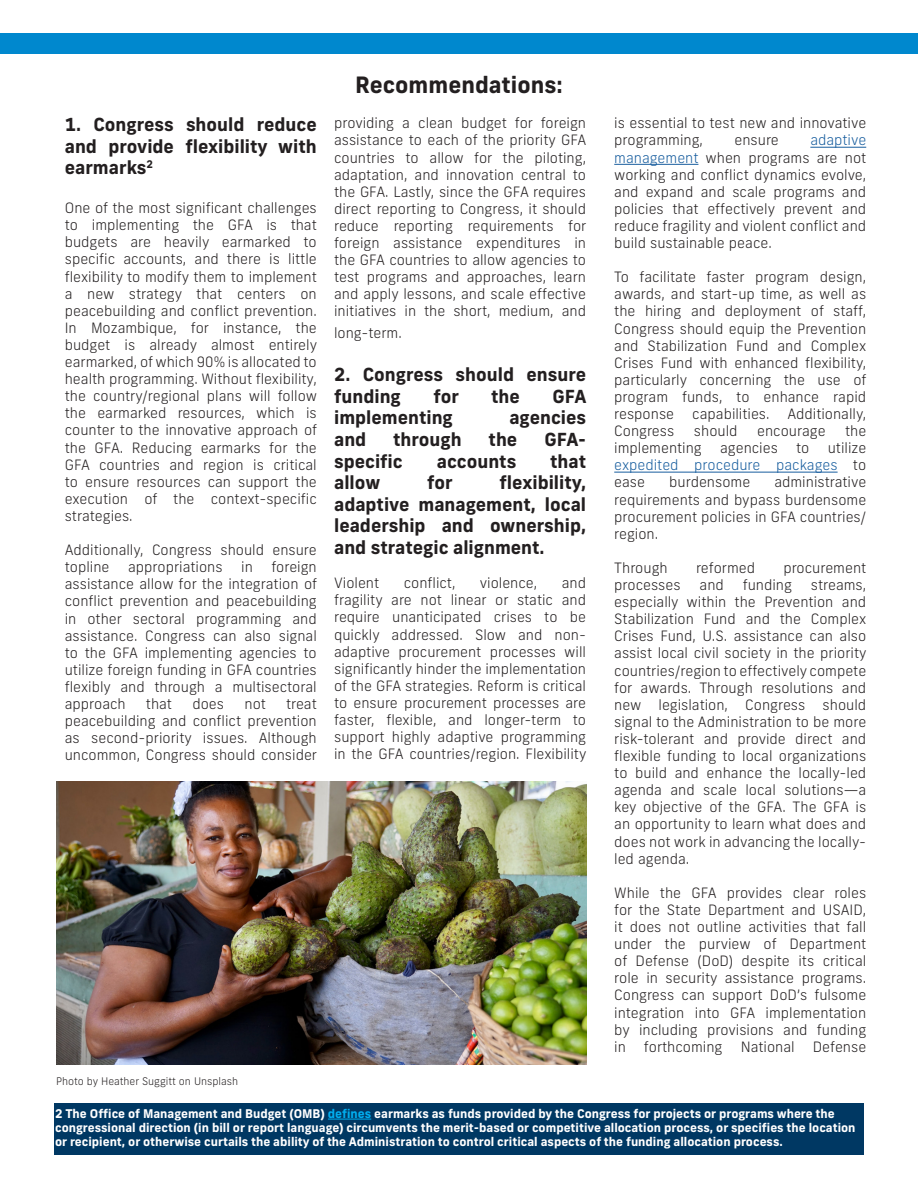
<style>
.page{position:relative;width:918px;height:1188px;background:#fff}
.page>*{position:absolute;margin:0;border:0;box-sizing:border-box;transform-origin:0 0}
.t1{font:700 22.5px "New Frank";color:#231f20}
.t2{font:700 18px/21.6px "New Frank";color:#231f20;text-align:justify}
.t3{font:300 14.25px/17.1px "New Frank";color:#231f20;text-align:justify}
.t4{font:300 14.25px/17.1px "New Frank";color:#175d9e;text-align:justify}
.t5{font:700 12px/14.4px "New Frank";color:#fff}
.t6{font:300 10.5px "New Frank";color:#231f20}
.s1{color:#175d9e}
.s2{color:#231f20}
.s3{color:#00aeef}
</style>
<div class="page">
<hr style="left:810px;top:147px;width:56px;height:1px;background:#175d9e">
<hr style="left:614px;top:164px;width:84px;height:1px;background:#175d9e">
<hr style="left:614px;top:472px;width:224px;height:1px;background:#175d9e">
<div style="left:54px;top:1104px;width:810px;height:51px;background:#003863"></div>
<hr style="left:328px;top:1119px;width:43px;height:1px;background:#00aeef">
<img style="left:56px;top:782px;width:530px;height:283px">
<div style="left:0;top:34px;width:918px;height:20px;background:#0088ce"></div>
<p class="t2" style="left:65px;top:114px;width:254px">1. Congress should reduce and provide flexibility with earmarks<sup>2</sup></p>
<p class="t3" style="left:65px;top:200px;width:254px">One of the most significant challenges to implementing the GFA is that budgets are heavily earmarked to specific accounts, and there is little flexibility to modify them to implement a new strategy that centers on peacebuilding and conflict prevention.<br>In Mozambique, for instance, the budget is already almost entirely earmarked, of which 90% is allocated to health programming. Without flexibility, the country/regional plans will follow the earmarked resources, which is counter to the innovative approach of the GFA. Reducing earmarks for the GFA countries and region is critical to ensure resources can support the execution of the context-specific strategies.</p>
<p class="t3" style="left:65px;top:542px;width:254px">Additionally, Congress should ensure topline</p>
<p class="t3" style="left:65px;top:559px;width:254px;text-indent:207px">foreign assistance allow for the integration of conflict prevention and peacebuilding in other sectoral programming and assistance. Congress can also signal to the GFA implementing agencies to utilize foreign funding in GFA countries flexibly and through a multisectoral approach</p>
<p class="t3" style="left:128px;top:559px;width:96px">appropriations</p>
<p class="t3" style="left:241px;top:559px;width:13px">in</p>
<p class="t3" style="left:146px;top:695px;width:28px">that</p>
<p class="t3" style="left:192px;top:695px;width:33px">does</p>
<p class="t3" style="left:245px;top:695px;width:23px">not</p>
<p class="t3" style="left:65px;top:695px;width:254px;text-indent:221px">treat peacebuilding and conflict prevention as second-priority issues. Although uncommon, Congress should consider</p>
<p class="t1" style="left:355px;top:70px;width:209px">Recommendations:</p>
<p class="t3" style="left:334px;top:115px;width:254px">providing a clean budget for foreign assistance to each of the priority GFA countries to allow for the piloting, adaptation, and innovation central to the GFA. Lastly, since the GFA requires direct reporting to Congress, it should reduce reporting requirements for foreign assistance expenditures in the GFA countries to allow agencies to test programs and approaches, learn and apply lessons, and scale effective initiatives in the short, medium, and</p>
<p class="t3" style="left:334px;top:324px;width:69px">long-term.</p>
<p class="t2" style="left:334px;top:364px;width:254px">2. Congress should ensure funding</p>
<p class="t2" style="left:434px;top:385px;width:27px">for</p>
<p class="t2" style="left:491px;top:385px;width:30px">the</p>
<p class="t2" style="left:553px;top:385px;width:36px">GFA</p>
<p class="t2" style="left:334px;top:407px;width:120px">implementing</p>
<p class="t2" style="left:509px;top:407px;width:78px">agencies</p>
<p class="t2" style="left:334px;top:429px;width:34px">and</p>
<p class="t2" style="left:393px;top:429px;width:70px">through</p>
<p class="t2" style="left:489px;top:429px;width:30px">the</p>
<p class="t2" style="left:544px;top:429px;width:43px">GFA-</p>
<p class="t2" style="left:334px;top:450px;width:70px">specific</p>
<p class="t2" style="left:437px;top:450px;width:81px">accounts</p>
<p class="t2" style="left:550px;top:450px;width:37px">that</p>
<p class="t2" style="left:334px;top:472px;width:48px">allow</p>
<p class="t2" style="left:427px;top:472px;width:27px">for</p>
<p class="t2" style="left:334px;top:472px;width:254px;text-indent:165px">flexibility, adaptive management, local leadership and ownership, and strategic alignment.</p>
<p class="t3" style="left:334px;top:575px;width:47px">Violent</p>
<p class="t3" style="left:404px;top:575px;width:53px">conflict,</p>
<p class="t3" style="left:480px;top:575px;width:59px">violence,</p>
<p class="t3" style="left:334px;top:575px;width:254px;text-indent:228px">and fragility are not linear or static and require unanticipated crises to be quickly addressed. Slow and non&shy;adaptive procurement processes will significantly hinder the implementation of the GFA strategies. Reform is critical to ensure procurement processes are faster, flexible, and longer-term to support highly adaptive programming in the GFA countries/region. Flexibility</p>
<p class="t6" style="left:56px;top:1075px;width:184px">Photo by Heather Suggitt on Unsplash</p>
<p class="t3" style="left:614px;top:115px;width:254px">is essential to test new and innovative programming,</p>
<p class="t3" style="left:614px;top:132px;width:254px;text-indent:196px"><span class="s1">adaptive management</span> when programs are not working and conflict dynamics evolve, and expand and scale programs and policies that effectively prevent and reduce fragility and violent conflict and build sustainable peace.</p>
<p class="t3" style="left:614px;top:269px;width:254px">To facilitate faster program design, awards, and start-up time, as well as the hiring and deployment of staff, Congress should equip the Prevention and Stabilization Fund and Complex Crises Fund with enhanced flexibility, particularly concerning the use of program funds, to enhance rapid response</p>
<p class="t3" style="left:735px;top:132px;width:46px">ensure</p>
<p class="t3" style="left:692px;top:405px;width:175px">capabilities. Additionally,</p>
<p class="t3" style="left:614px;top:422px;width:62px">Congress</p>
<p class="t3" style="left:694px;top:422px;width:45px">should</p>
<p class="t3" style="left:757px;top:422px;width:70px">encourage</p>
<p class="t3" style="left:845px;top:422px;width:23px">the</p>
<p class="t3" style="left:614px;top:440px;width:89px">implementing</p>
<p class="t3" style="left:720px;top:440px;width:59px">agencies</p>
<p class="t3" style="left:796px;top:440px;width:15px">to</p>
<p class="t4" style="left:614px;top:440px;width:254px;text-indent:213px"><span class="s2">utilize </span>expedited procedure packages <span class="s2">to ease</span></p>
<p class="t3" style="left:614px;top:474px;width:254px;text-indent:160px">administrative requirements and bypass burdensome procurement policies in GFA countries/ region.</p>
<p class="t3" style="left:614px;top:559px;width:55px">Through</p>
<p class="t3" style="left:696px;top:559px;width:61px">reformed</p>
<p class="t3" style="left:783px;top:559px;width:84px">procurement</p>
<p class="t3" style="left:614px;top:576px;width:68px">processes</p>
<p class="t3" style="left:700px;top:576px;width:26px">and</p>
<p class="t3" style="left:743px;top:576px;width:51px">funding</p>
<p class="t3" style="left:669px;top:474px;width:83px">burdensome</p>
<p class="t3" style="left:614px;top:576px;width:254px;text-indent:197px">streams, especially within the Prevention and Stabilization Fund and the Complex Crises Fund, U.S. assistance can also assist local civil society in the priority countries/region to effectively compete for awards. Through resolutions and new legislation, Congress should signal to the Administration to be more risk-tolerant and provide direct and flexible funding to local organizations to build and enhance the locally-led agenda and scale local solutions—a key objective of the GFA. The GFA is an opportunity to learn what does and does not work in advancing the locally&shy;led agenda.</p>
<p class="t3" style="left:614px;top:884px;width:254px">While the GFA provides clear roles for the State Department and USAID, it does not outline activities that fall under the purview of Department of Defense (DoD) despite its critical role in security assistance programs.<br>Congress can support DoD’s fulsome integration into GFA implementation by including provisions and funding in</p>
<p class="t3" style="left:644px;top:1038px;width:80px">forthcoming</p>
<p class="t3" style="left:741px;top:1038px;width:55px">National</p>
<p class="t3" style="left:813px;top:1038px;width:55px">Defense</p>
<p class="t5" style="left:55px;top:1106px;width:802px">2 The Office of Management and Budget (OMB) <span class="s3">defines</span> earmarks as funds provided by the Congress for projects or programs where the congressional direction (in bill or report language) circumvents the merit-based or competitive allocation process, or specifies the location or recipient, or otherwise curtails the ability of the Administration to control critical aspects of the funding allocation process.</p>
</div>
